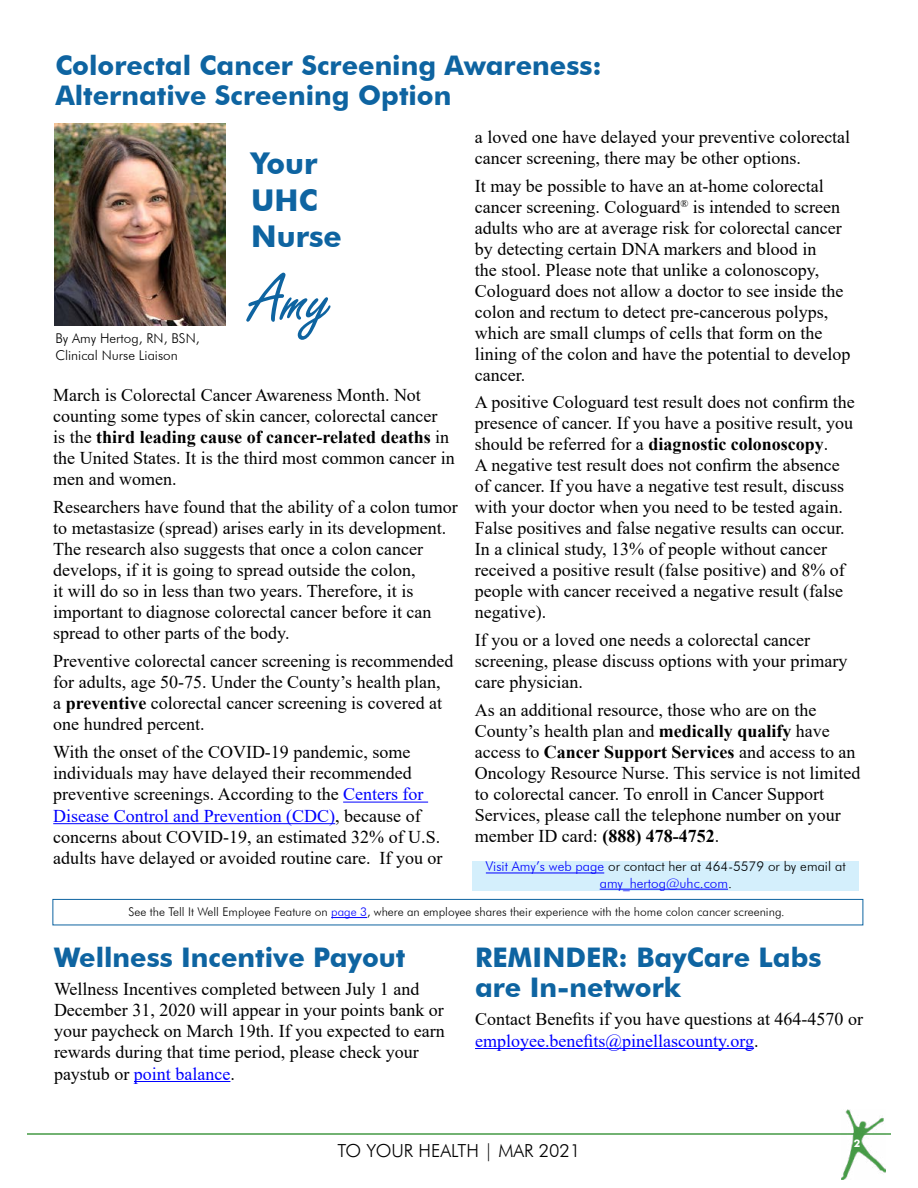
<style>
.page{position:relative;width:918px;height:1188px;background:#fff}
.page>*{position:absolute;margin:0;border:0;box-sizing:border-box;transform-origin:0 0}
.t1{font:72px "Freestyle Script";color:#0e64a1}
.t2{font:700 30px "Futura BT";color:#0e64a1}
.t3{font:700 27px/30px "Futura BT";color:#0e64a1}
.body_copy{font:18px/21px "Times New Roman";color:#000}
.t4{font:300 18px "Futura BT";color:#000}
.t5{font:300 13.5px/16.2px "Futura BT";color:#00f;text-align:center}
.t6{font:300 13.5px/16.2px "Futura BT";color:#000}
.t7{font:300 12px "Futura BT";color:#000}
.t8{font:700 10.5px "Futura BT";color:#fff}
.s1{font-weight:700}
.s2{color:#000}
.s3{color:#00f}
</style>
<div class="page">
<hr style="left:27px;top:1133px;width:864px;height:2px;background:#459945">
<img style="left:841px;top:1109px;width:44px;height:71px">
<div style="left:52px;top:899px;width:811px;height:26px;border:1px solid #0e64a1"></div>
<img style="left:54px;top:124px;width:171px;height:202px">
<div style="left:472px;top:861px;width:387px;height:30px;background:#d4effc"></div>
<hr style="left:486px;top:873px;width:118px;height:1px;background:#00f">
<hr style="left:600px;top:889px;width:128px;height:1px;background:#00f">
<hr style="left:343px;top:802px;width:85px;height:1px;background:#00f">
<hr style="left:53px;top:823px;width:282px;height:1px;background:#00f">
<hr style="left:331px;top:917px;width:36px;height:1px;background:#00f">
<hr style="left:134px;top:1081px;width:96px;height:1px;background:#00f">
<hr style="left:475px;top:1048px;width:279px;height:1px;background:#00f">
<h2 class="t3" style="left:55px;top:50px;width:548px">Colorectal Cancer Screening Awareness:<br>Alternative Screening Option</h2>
<p class="body_copy" style="left:475px;top:126px;width:377px">a loved one have delayed your preventive colorectal cancer screening, there may be other options.</p>
<p class="body_copy" style="left:475px;top:175px;width:377px">It may be possible to have an at-home colorectal cancer screening. Cologuard<sup>®</sup> is intended to screen adults who are at average risk for colorectal cancer by detecting certain DNA markers and blood in<br>the stool. Please note that unlike a colonoscopy, Cologuard does not allow a doctor to see inside the colon and rectum to detect pre-cancerous polyps, which are small clumps of cells that form on the lining of the colon and have the potential to develop cancer.</p>
<p class="body_copy" style="left:475px;top:391px;width:381px">A positive Cologuard test result does not confirm the presence of cancer. If you have a positive result, you should be referred for a <span class="s1">diagnostic colonoscopy</span>.<br>A negative test result does not confirm the absence of cancer. If you have a negative test result, discuss with your doctor when you need to be tested again.<br>False positives and false negative results can occur.<br>In a clinical study, 13% of people without cancer received a positive result (false positive) and 8% of people with cancer received a negative result (false negative).</p>
<p class="body_copy" style="left:475px;top:629px;width:374px">If you or a loved one needs a colorectal cancer screening, please discuss options with your primary care physician.</p>
<p class="body_copy" style="left:475px;top:699px;width:387px">As an additional resource, those who are on the County’s health plan and <span class="s1">medically qualify</span> have access to <span class="s1">Cancer Support Services</span> and access to an Oncology Resource Nurse. This service is not limited to colorectal cancer. To enroll in Cancer Support Services, please call the telephone number on your member ID card: <span class="s1">(888) 478-4752</span>.</p>
<p class="t5" style="left:486px;top:858px;width:361px">Visit Amy’s web page <span class="s2">or contact her at 464-5579 or by email at </span>amy_hertog@uhc.com<span class="s2">.</span></p>
<p class="t7" style="left:129px;top:905px;width:658px">See the Tell It Well Employee Feature on <span class="s3">page 3</span>, where an employee shares their experience with the home colon cancer screening.</p>
<h2 class="t3" style="left:54px;top:942px;width:353px">Wellness Incentive Payout</h2>
<p class="body_copy" style="left:54px;top:978px;width:392px">Wellness Incentives completed between July 1 and December 31, 2020 will appear in your points bank or your paycheck on March 19th. If you expected to earn rewards during that time period, please check your paystub or <span class="s3">point balance</span>.</p>
<h2 class="t2" style="left:251px;top:145px;width:68px">Your</h2>
<h2 class="t2" style="left:251px;top:182px;width:68px">UHC</h2>
<h2 class="t2" style="left:251px;top:219px;width:92px">Nurse</h2>
<h2 class="t1" style="left:251px;top:260px;width:83px">Amy</h2>
<p class="t6" style="left:55px;top:330px;width:146px">By Amy Hertog, RN, BSN,<br>Clinical Nurse Liaison</p>
<p class="body_copy" style="left:53px;top:384px;width:403px">March is Colorectal Cancer Awareness Month. Not counting some types of skin cancer, colorectal cancer<br>is the <span class="s1">third leading cause of cancer-related deaths</span> in the United States. It is the third most common cancer in men and women.</p>
<p class="body_copy" style="left:53px;top:496px;width:406px">Researchers have found that the ability of a colon tumor to metastasize (spread) arises early in its development.<br>The research also suggests that once a colon cancer develops, if it is going to spread outside the colon,<br>it will do so in less than two years. Therefore, it is important to diagnose colorectal cancer before it can spread to other parts of the body.</p>
<p class="body_copy" style="left:53px;top:650px;width:402px">Preventive colorectal cancer screening is recommended for adults, age 50-75. Under the County’s health plan,<br>a <span class="s1">preventive</span> colorectal cancer screening is covered at one hundred percent.</p>
<p class="body_copy" style="left:53px;top:740px;width:391px">With the onset of the COVID-19 pandemic, some individuals may have delayed their recommended preventive screenings. According to the <span class="s3">Centers for Disease Control and Prevention (CDC)</span>, because of concerns about COVID-19, an estimated 32% of U.S. adults have delayed or avoided routine care. If you or</p>
<h2 class="t3" style="left:475px;top:942px;width:348px">REMINDER: BayCare Labs are In-network</h2>
<p class="body_copy" style="left:475px;top:1008px;width:389px;line-height:21.6px">Contact Benefits if you have questions at 464-4570 or <span class="s3">employee.benefits@pinellascounty.org</span>.</p>
<p class="t4" style="left:338px;top:1139px;width:244px">TO YOUR HEALTH | MAR 2021</p>
<p class="t8" style="left:854px;top:1137px;width:8px">2</p>
</div>
